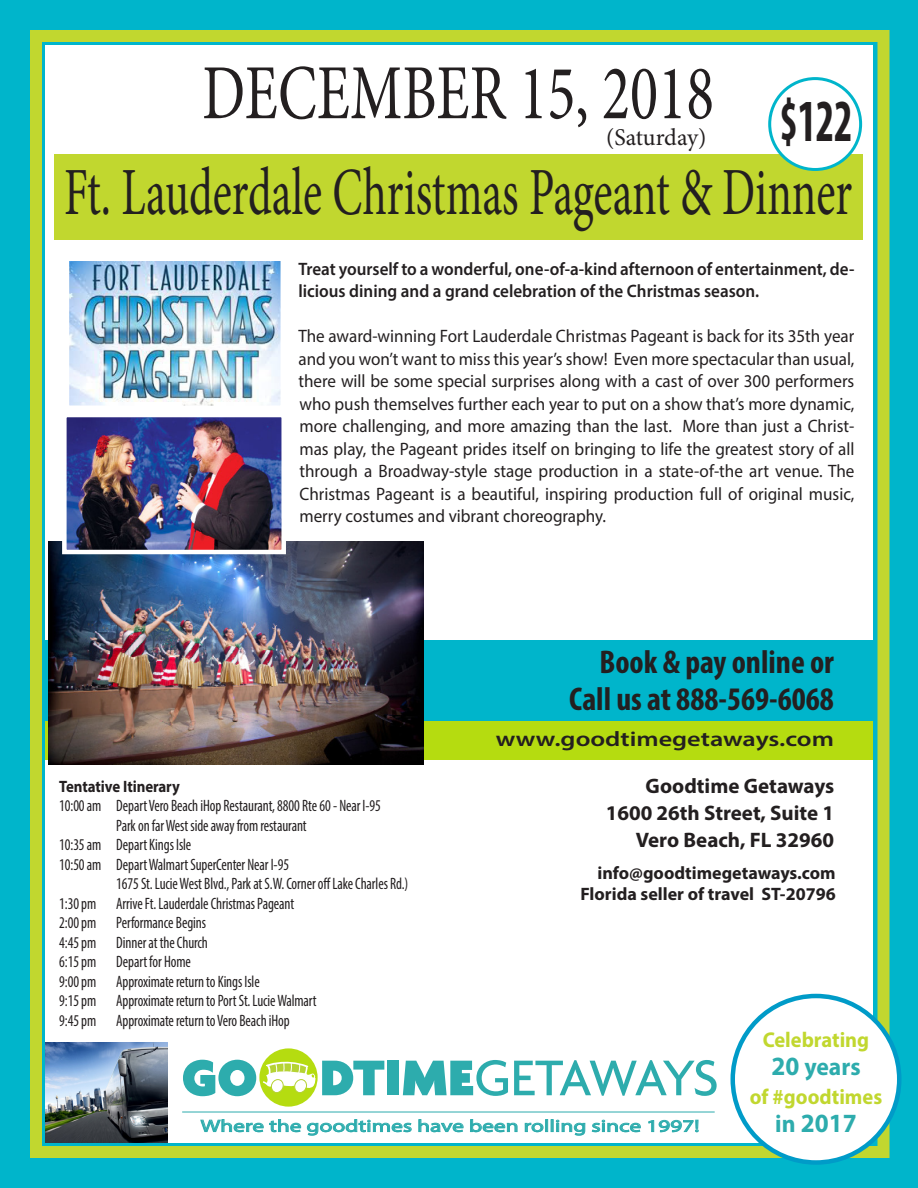
<style>
.page{position:relative;width:918px;height:1188px;background:#fff}
.page>*{position:absolute;margin:0;border:0;box-sizing:border-box;transform-origin:0 0}
.t1{font:78px "Minion Pro";color:#231f20;scale:.75 1}
.t2{font:67.5px "Minion Pro";color:#231f20;scale:.67 1}
.t3{font:700 condensed 60px "Myriad Pro";color:#231f20;scale:.72 1}
.t4{font:700 condensed 33px "Myriad Pro";color:#231f20}
.t5{font:700 26.4px "Myriad Pro";color:#2dacad;scale:.95 1}
.t6{font:700 24.75px "Myriad Pro";color:#2dacad;scale:.95 1}
.t7{font:24px "Minion Pro";letter-spacing:-.01em;color:#231f20}
.t8{font:700 21.45px "Myriad Pro";color:#c1d72f;scale:.95 1}
.t9{font:700 21px "Myriad Pro";color:#231f20}
.t10{font:600 21px "Myriad Pro";color:#231f20;scale:1.25 1}
.t11{font:18px/22.5px "Myriad Pro";color:#231f20;text-align:justify;scale:.95 1}
.t12{font:600 18px/22.5px "Myriad Pro";color:#231f20;scale:.95 1}
.t13{font:700 18px "Myriad Pro";color:#231f20}
.t14{font:16.95px "Gotham";color:#2dacad;scale:1.38 1}
.t15{font:condensed 16.5px "Myriad Pro";letter-spacing:-.005em;color:#231f20;scale:.9 1}
.t16{font:700 16.5px "Myriad Pro";letter-spacing:-.005em;color:#231f20;scale:.9 1}
.s1{font-size:26.4px}
.s2{font-size:24.75px}
</style>
<div class="page">
<div style="left:0;top:722px;width:874px;height:38px;background:#b5dc10"></div>
<div style="left:8px;top:640px;width:874px;height:82px;background:#00b5cb"></div>
<img style="left:46px;top:1043px;width:122px;height:99px">
<img style="left:49px;top:542px;width:375px;height:223px">
<div style="left:54px;top:154px;width:808px;height:86px;background:#c1d72f"></div>
<svg style="left:183px;top:1060px;width:73px;height:36px"></svg>
<svg style="left:322px;top:1061px;width:62px;height:34px"></svg>
<div style="left:387px;top:1061px;width:12px;height:34px;background:#2dacad"></div>
<svg style="left:403px;top:1060px;width:105px;height:36px"></svg>
<svg style="left:514px;top:1060px;width:203px;height:36px"></svg>
<div style="left:259px;top:1048px;width:59px;height:59px;background:#b5dc10;border-radius:50%"></div>
<svg style="left:271px;top:1080px;width:13px;height:12px"></svg>
<div style="left:271px;top:1079px;width:13px;height:14px;border:1px solid #b5d334;border-radius:50%"></div>
<svg style="left:294px;top:1080px;width:13px;height:12px"></svg>
<div style="left:294px;top:1079px;width:13px;height:14px;border:1px solid #b5d334;border-radius:50%"></div>
<svg style="left:263px;top:1058px;width:53px;height:31px"></svg>
<svg style="left:200px;top:1103px;width:212px;height:33px"></svg>
<svg style="left:418px;top:1119px;width:46px;height:14px"></svg>
<svg style="left:470px;top:1111px;width:48px;height:22px"></svg>
<svg style="left:524px;top:1119px;width:117px;height:17px"></svg>
<svg style="left:648px;top:1120px;width:51px;height:13px"></svg>
<hr style="left:182px;top:1112px;width:533px;height:1px;background:#2dacad">
<div style="left:770px;top:79px;width:91px;height:90px;background:#fff;border-radius:50%"></div>
<div style="left:768px;top:77px;width:94px;height:94px;border:3px solid #00b5cb;border-radius:50%"></div>
<img style="left:67px;top:418px;width:214px;height:131px">
<div style="left:62px;top:413px;width:224px;height:141px;border:4px solid #fff"></div>
<img style="left:70px;top:261px;width:210px;height:144px">
<div style="left:0;top:0;width:918px;height:1188px;border:45px solid #00b5cb"></div>
<div style="left:30px;top:30px;width:860px;height:1128px;border:12px solid #c1d72f"></div>
<div style="left:733px;top:996px;width:166px;height:166px;background:#fff;border-radius:50%"></div>
<div style="left:730px;top:994px;width:172px;height:171px;border:4px solid #009bc8;border-radius:50%"></div>
<p class="t1" style="left:202px;top:41px;width:684px">DECEMBER 15, 2018</p>
<p class="t7" style="left:606px;top:122px;width:102px">(Saturday)</p>
<p class="t3" style="left:780px;top:83px;width:103px">$122</p>
<p class="t2" style="left:64px;top:147px;width:1178px">Ft. Lauderdale Christmas Pageant &amp; Dinner</p>
<p class="t12" style="left:298px;top:257px;width:587px">Treat yourself to a wonderful, one-of-a-kind afternoon of entertainment, de&shy;licious dining and a grand celebration of the Christmas season.</p>
<p class="t11" style="left:298px;top:324px;width:587px">The award-winning Fort Lauderdale Christmas Pageant is back for its 35th year and you won’t want to miss this year’s show! Even more spectacular than usual, there will be some special surprises along with a cast of over 300 performers who push themselves further each year to put on a show that’s more dynamic, more challenging, and more amazing than the last. More than just a Christ&shy;mas play, the Pageant prides itself on bringing to life the greatest story of all through a Broadway-style stage production in a state-of-the art venue. The Christmas Pageant is a beautiful, inspiring production full of original music, merry costumes and vibrant choreography.</p>
<p class="t4" style="left:599px;top:641px;width:236px">Book &amp; pay online or</p>
<p class="t4" style="left:569px;top:679px;width:266px">Call us at 888-569-6068</p>
<p class="t16" style="left:59px;top:775px;width:136px">Tentative Itinerary</p>
<p class="t15" style="left:59px;top:796px;width:359px">10:00 am Depart Vero Beach iHop Restaurant, 8800 Rte 60 - Near I-95</p>
<p class="t15" style="left:116px;top:815px;width:213px">Park on far West side away from restaurant</p>
<p class="t15" style="left:59px;top:835px;width:148px">10:35 am Depart Kings Isle</p>
<p class="t15" style="left:59px;top:854px;width:257px">10:50 am Depart Walmart SuperCenter Near I-95</p>
<p class="t15" style="left:116px;top:874px;width:326px">1675 St. Lucie West Blvd., Park at S.W. Corner off Lake Charles Rd.)</p>
<p class="t15" style="left:59px;top:893px;width:263px">1:30 pm Arrive Ft. Lauderdale Christmas Pageant</p>
<p class="t15" style="left:59px;top:913px;width:165px">2:00 pm Performance Begins</p>
<p class="t15" style="left:59px;top:932px;width:167px">4:45 pm Dinner at the Church</p>
<p class="t15" style="left:59px;top:952px;width:148px">6:15 pm Depart for Home</p>
<p class="t15" style="left:59px;top:971px;width:224px">9:00 pm Approximate return to Kings Isle</p>
<p class="t15" style="left:59px;top:991px;width:288px">9:15 pm Approximate return to Port St. Lucie Walmart</p>
<p class="t15" style="left:59px;top:1010px;width:258px">9:45 pm Approximate return to Vero Beach iHop</p>
<p class="t10" style="left:496px;top:726px;width:272px">www.goodtimegetaways.com</p>
<p class="t9" style="left:646px;top:772px;width:190px">Goodtime Getaways</p>
<p class="t9" style="left:606px;top:799px;width:230px">1600 26th Street, Suite 1</p>
<p class="t9" style="left:636px;top:826px;width:200px">Vero Beach, FL 32960</p>
<p class="t13" style="left:597px;top:861px;width:240px">info@goodtimegetaways.com</p>
<p class="t13" style="left:580px;top:882px;width:257px">Florida seller of travel ST-20796</p>
<p class="t14" style="left:201px;top:1115px;width:363px">Where the goodtimes have been rolling since 1997!</p>
<p class="t8" style="left:763px;top:1025px;width:114px">Celebrating</p>
<p class="t6" style="left:771px;top:1051px;width:95px"><span class="s1">20</span> years</p>
<p class="t8" style="left:750px;top:1082px;width:141px">of #goodtimes</p>
<p class="t5" style="left:775px;top:1106px;width:87px"><span class="s2">in</span> 2017</p>
</div>
